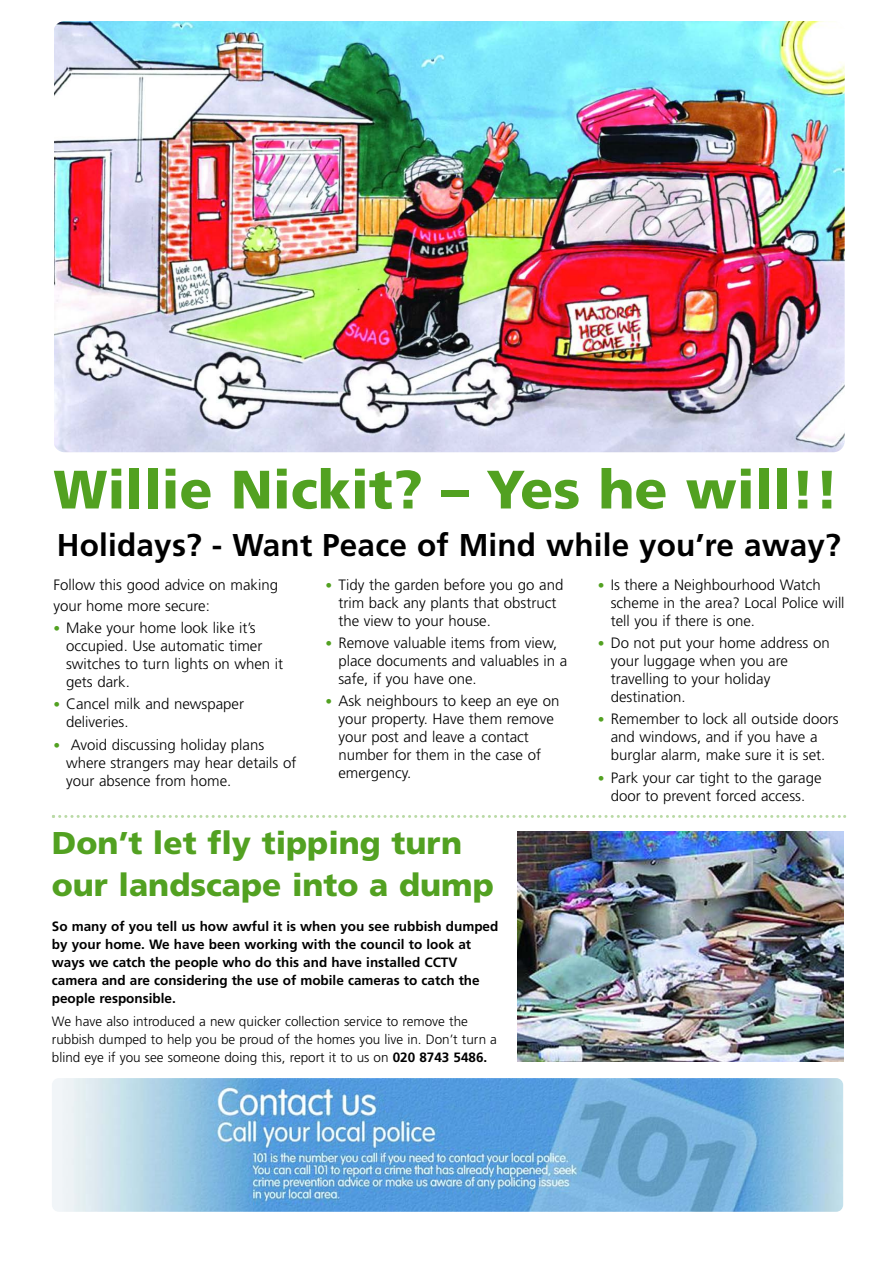
<style>
.page{position:relative;width:893px;height:1263px;background:#fff}
.page>*{position:absolute;margin:0;border:0;box-sizing:border-box;transform-origin:0 0}
.t1{font:900 54px "Frutiger";color:#52a121}
.t2{font:900 31.5px/42px "Frutiger";color:#52a121}
.t3{font:700 31.5px "Frutiger";letter-spacing:.005em;color:#000}
.t4{font:300 15px/18px "Frutiger";color:#000}
.t5{font:700 13.5px/18px "Frutiger";color:#000}
.t6{font:300 13.5px/18px "Frutiger";color:#000}
.s1{font-size:13.5px;color:#52a121}
.s2{font-weight:700}
</style>
<div class="page">
<img style="left:55px;top:21px;width:789px;height:431px;border-radius:11px">
<svg style="left:52px;top:815px;width:794px;height:3px"></svg>
<img style="left:518px;top:831px;width:325px;height:230px">
<img style="left:52px;top:1078px;width:791px;height:134px;border-radius:7px">
<h1 class="t1" style="left:53px;top:468px;width:787px">Willie Nickit? – Yes he will!!</h1>
<h2 class="t3" style="left:57px;top:533px;width:785px">Holidays? - Want Peace of Mind while you’re away?</h2>
<p class="t4" style="left:53px;top:575px;width:226px;line-height:21px">Follow this good advice on making your home more secure:</p>
<p class="t4" style="left:66px;top:620px;width:218px;text-indent:-13px"><span class="s1">•</span> Make your home look like it’s occupied. Use automatic timer switches to turn lights on when it gets dark.</p>
<p class="t4" style="left:66px;top:696px;width:179px;text-indent:-13px"><span class="s1">•</span> Cancel milk and newspaper deliveries.</p>
<p class="t4" style="left:66px;top:736px;width:232px;text-indent:-13px"><span class="s1">•</span> Avoid discussing holiday plans where strangers may hear details of your absence from home.</p>
<p class="t4" style="left:338px;top:577px;width:226px;text-indent:-13px"><span class="s1">•</span> Tidy the garden before you go and trim back any plants that obstruct the view to your house.</p>
<p class="t4" style="left:338px;top:635px;width:230px;text-indent:-13px"><span class="s1">•</span> Remove valuable items from view, place documents and valuables in a safe, if you have one.</p>
<p class="t4" style="left:338px;top:693px;width:222px;text-indent:-13px"><span class="s1">•</span> Ask neighbours to keep an eye on your property. Have them remove your post and leave a contact number for them in the case of emergency.</p>
<p class="t4" style="left:610px;top:577px;width:235px;text-indent:-13px"><span class="s1">•</span> Is there a Neighbourhood Watch scheme in the area? Local Police will tell you if there is one.</p>
<p class="t4" style="left:610px;top:635px;width:220px;text-indent:-13px"><span class="s1">•</span> Do not put your home address on your luggage when you are travelling to your holiday destination.</p>
<p class="t4" style="left:598px;top:711px;width:242px;text-align:center"><span class="s1">•</span> Remember to lock all outside doors and windows, and if you have a burglar alarm, make sure it is set.</p>
<p class="t4" style="left:598px;top:769px;width:225px;text-align:center"><span class="s1">•</span> Park your car tight to the garage door to prevent forced access.</p>
<h2 class="t2" style="left:52px;top:825px;width:443px">Don’t let fly tipping turn our landscape into a dump</h2>
<p class="t5" style="left:52px;top:919px;width:448px">So many of you tell us how awful it is when you see rubbish dumped by your home. We have been working with the council to look at ways we catch the people who do this and have installed CCTV camera and are considering the use of mobile cameras to catch the people responsible.</p>
<p class="t6" style="left:52px;top:1013px;width:446px">We have also introduced a new quicker collection service to remove the rubbish dumped to help you be proud of the homes you live in. Don’t turn a blind eye if you see someone doing this, report it to us on <span class="s2">020 8743 5486.</span></p>
</div>
